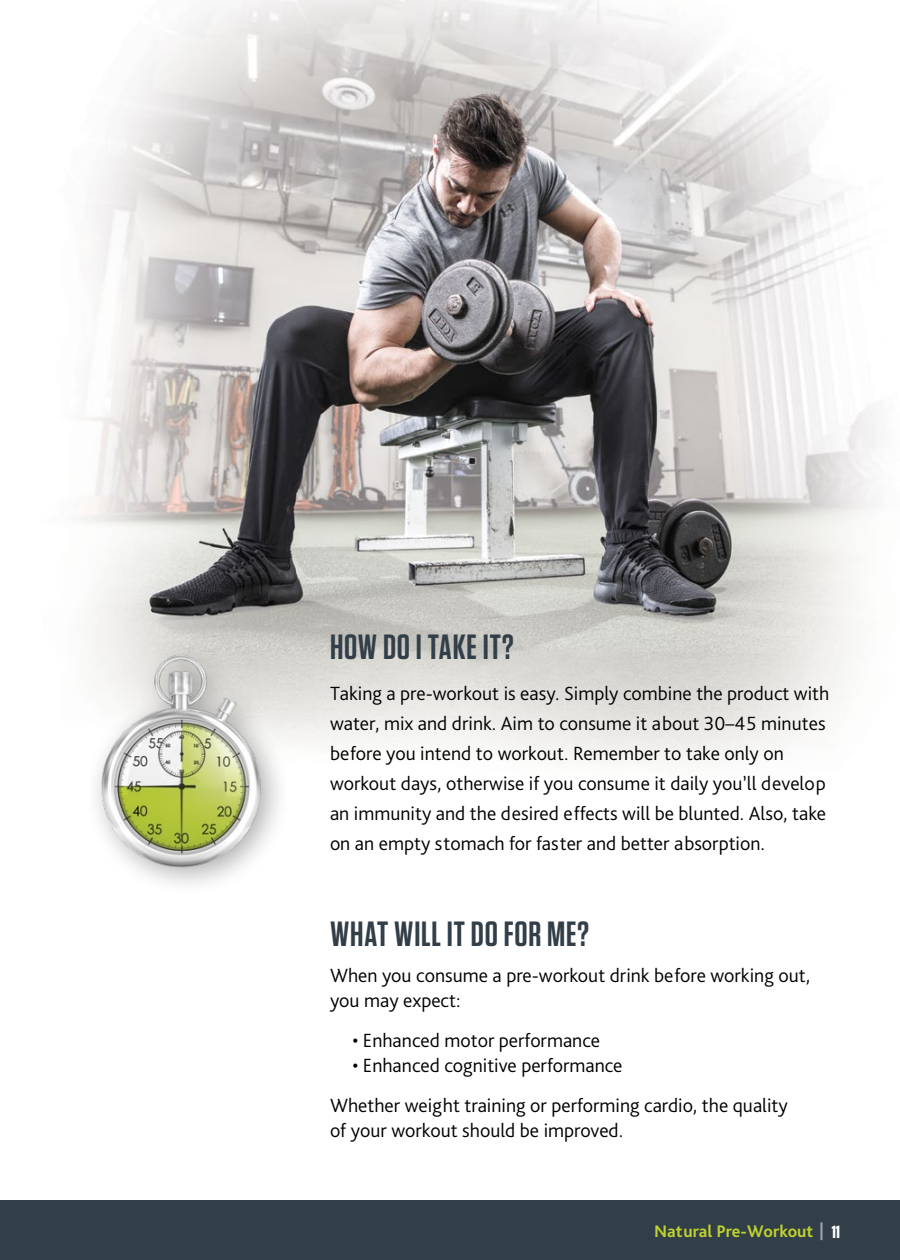
<style>
.page{position:relative;width:900px;height:1260px;background:#fff}
.page>*{position:absolute;margin:0;border:0;box-sizing:border-box;transform-origin:0 0}
.t1{font:600 35px "Tungsten";letter-spacing:.02em;color:#323e48}
.t2{font:300 20px/30px "Bliss Pro";color:#000}
.t3{font:700 17.5px "Bliss Pro";color:#c1d32f}
.s1{color:#9aa5ae}
.s2{font-family:"Tungsten";color:#fff}
</style>
<div class="page">
<img style="left:80px;top:0;width:796px;height:764px">
<div style="left:0;top:1200px;width:900px;height:60px;background:#323e48"></div>
<img style="left:80px;top:636px;width:225px;height:249px">
<h1 class="t1" style="left:330px;top:628px;width:185px">HOW DO I TAKE IT?</h1>
<p class="t2" style="left:330px;top:678px;width:501px">Taking a pre-workout is easy. Simply combine the product with water, mix and drink. Aim to consume it about 30–45 minutes before you intend to workout. Remember to take only on workout days, otherwise if you consume it daily you’ll develop an immunity and the desired effects will be blunted. Also, take on an empty stomach for faster and better absorption.</p>
<h1 class="t1" style="left:330px;top:916px;width:260px">WHAT WILL IT DO FOR ME?</h1>
<p class="t2" style="left:330px;top:963px;width:482px;line-height:25px">When you consume a pre-workout drink before working out, you may expect:</p>
<p class="t2" style="left:352px;top:1025px;width:249px">• Enhanced motor performance</p>
<p class="t2" style="left:330px;top:1045px;width:459px;line-height:40px;text-indent:22px">• Enhanced cognitive performance<br>Whether weight training or performing cardio, the quality</p>
<p class="t2" style="left:330px;top:1115px;width:295px">of your workout should be improved.</p>
<p class="t3" style="left:654px;top:1220px;width:187px">Natural Pre-Workout <span class="s1">|</span> <span class="s2">11</span></p>
</div>
